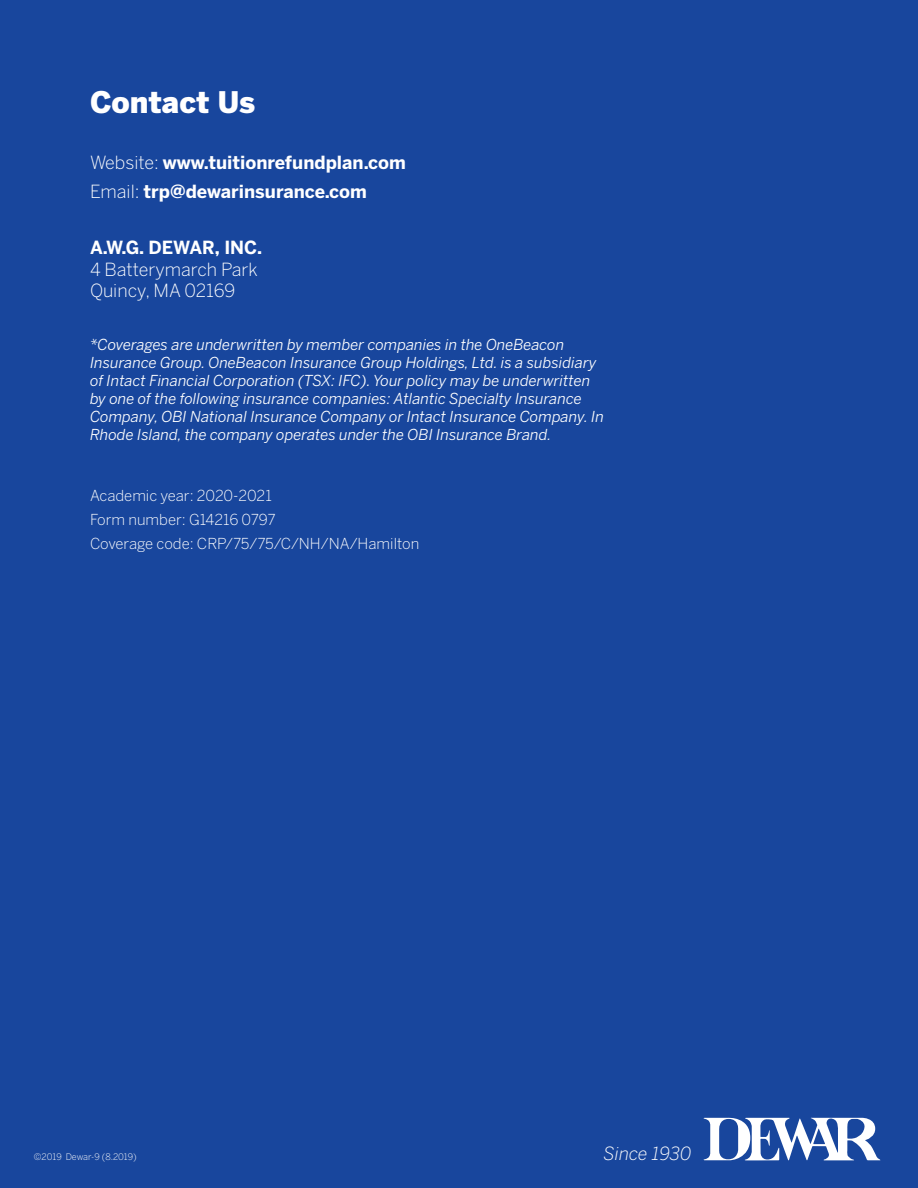
<style>
.page{position:relative;width:918px;height:1188px;background:#18469d}
.page>*{position:absolute;margin:0;border:0;box-sizing:border-box;transform-origin:0 0}
.t1{font:900 29.55px "Benton Sans";color:#fff}
.Paragraph_Style_1{font:700 18px "Benton Sans";color:#fff}
.t2{font:300 18px "Benton Sans";color:#fff}
.Paragraph_Style_1-2{font:italic 300 18px "Benton Sans";color:#fff}
.t3{font:italic 15px/18px "Benton Sans";color:#fff}
.copyright_job_no{font:300 15px "Benton Sans";color:#fff}
.copyright_job_no-2{font:300 9px "Benton Sans";letter-spacing:-.005em;color:#fff}
.s1{font-weight:300}
</style>
<div class="page">
<svg style="left:704px;top:1117px;width:177px;height:44px"></svg>
<p class="t1" style="left:90px;top:84px;width:167px">Contact Us</p>
<p class="Paragraph_Style_1" style="left:90px;top:152px;width:317px"><span class="s1">Website:</span> www.tuitionrefundplan.com</p>
<p class="Paragraph_Style_1" style="left:90px;top:180px;width:278px"><span class="s1">Email:</span> trp@dewarinsurance.com</p>
<p class="Paragraph_Style_1" style="left:90px;top:236px;width:174px">A.W.G. DEWAR, INC.</p>
<p class="t2" style="left:90px;top:258px;width:169px">4 Batterymarch Park</p>
<p class="t2" style="left:90px;top:280px;width:147px">Quincy, MA 02169</p>
<p class="t3" style="left:90px;top:336px;width:515px">*Coverages are underwritten by member companies in the OneBeacon Insurance Group. OneBeacon Insurance Group Holdings, Ltd. is a subsidiary of Intact Financial Corporation (TSX: IFC). Your policy may be underwritten by one of the following insurance companies: Atlantic Specialty Insurance Company, OBI National Insurance Company or Intact Insurance Company. In Rhode Island, the company operates under the OBI Insurance Brand.</p>
<p class="copyright_job_no" style="left:90px;top:487px;width:183px">Academic year: 2020-2021</p>
<p class="copyright_job_no" style="left:90px;top:511px;width:187px">Form number: G14216 0797</p>
<p class="copyright_job_no" style="left:90px;top:535px;width:331px">Coverage code: CRP/75/75/C/NH/NA/Hamilton</p>
<p class="copyright_job_no-2" style="left:34px;top:1152px;width:104px">©2019 Dewar-9 (8.2019)</p>
<p class="Paragraph_Style_1-2" style="left:604px;top:1143px;width:89px">Since 1930</p>
</div>
